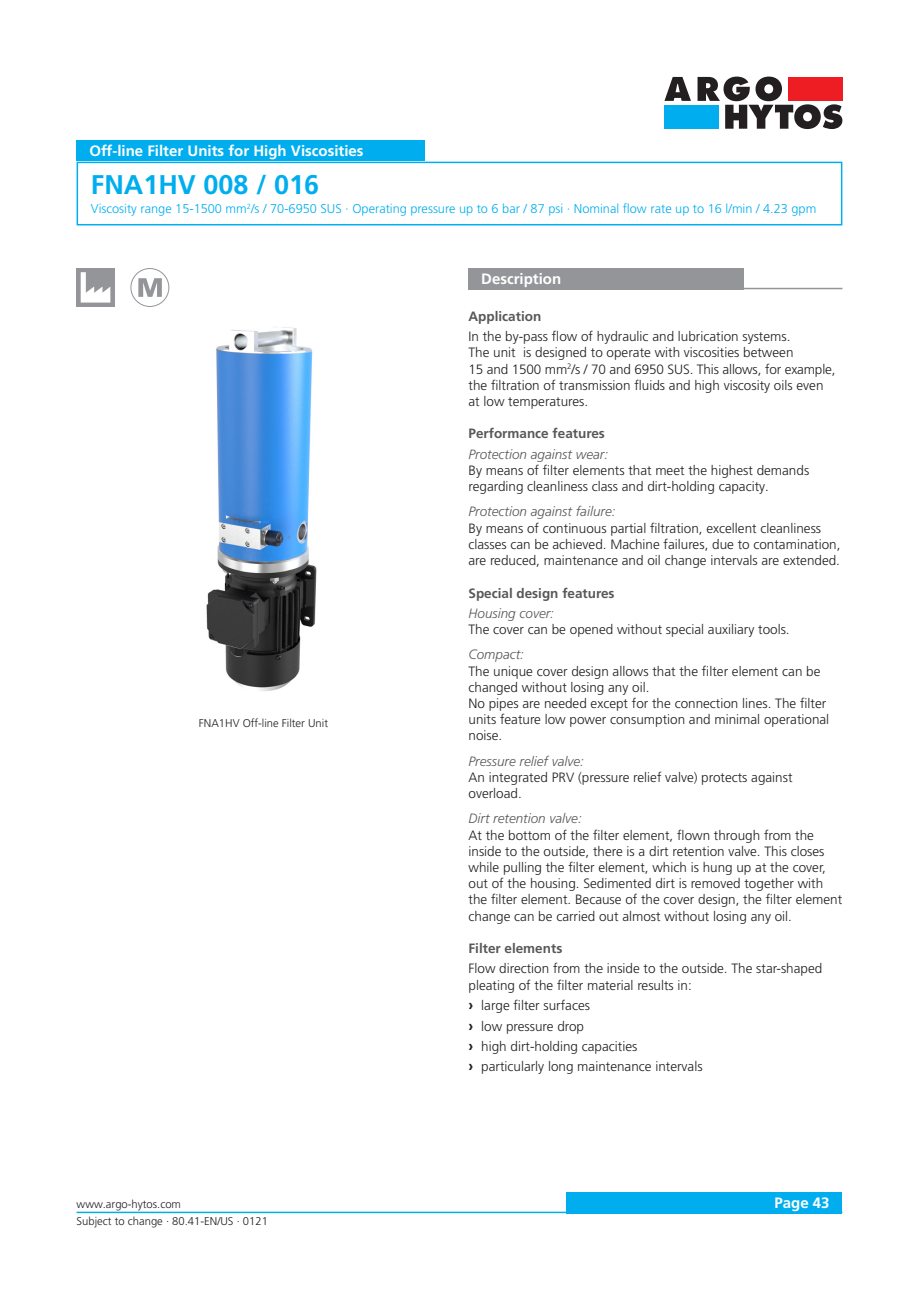
<style>
.page{position:relative;width:919px;height:1289px;background:#fff}
.page>*{position:absolute;margin:0;border:0;box-sizing:border-box;transform-origin:0 0}
._01_Headline_blue{font:700 27px "Frutiger LT Pro";color:#00aeef}
._04_Headline_white{font:700 15px "Frutiger LT Pro";color:#fff}
._06_Copytext{font:300 13.5px/16.2px "Frutiger LT Pro";color:#231f20}
._10_Subline_Italic{font:italic 300 13.5px "Frutiger LT";color:#57585a}
._05_Subline_Copytext{font:700 13.5px "Frutiger LT Pro";color:#57585a}
._03_HeadlineCopytext{font:300 12.75px "Frutiger LT Pro";color:#00aeef}
.t1{font:300 11.25px "Frutiger LT Pro";color:#231f20}
._08_Legend{font:300 11.25px "Frutiger LT";color:#231f20}
.s1{font-family:"Frutiger LT Pro"}
.s2{font-family:"Frutiger LT";font-weight:700;font-size:15px}
</style>
<div class="page">
<div style="left:566px;top:1191px;width:276px;height:22px;background:#00aeef"></div>
<hr style="left:77px;top:1211px;width:765px;height:2px;background:#00aeef">
<svg style="left:664px;top:77px;width:27px;height:24px"></svg>
<div style="left:664px;top:105px;width:55px;height:24px;background:#00aeef"></div>
<svg style="left:697px;top:77px;width:145px;height:52px"></svg>
<div style="left:77px;top:162px;width:765px;height:63px;border:2px solid #00aeef"></div>
<div style="left:77px;top:140px;width:347px;height:21px;background:#00aeef"></div>
<div style="left:468px;top:268px;width:276px;height:21px;background:#939598"></div>
<hr style="left:468px;top:288px;width:374px;height:1px;background:#939598">
<svg style="left:77px;top:268px;width:38px;height:38px"></svg>
<svg style="left:81px;top:272px;width:29px;height:30px"></svg>
<div style="left:130px;top:268px;width:39px;height:39px;border:1px solid #939598;border-radius:50%"></div>
<svg style="left:138px;top:278px;width:24px;height:19px"></svg>
<img style="left:206px;top:327px;width:111px;height:364px">
<p class="_04_Headline_white" style="left:89px;top:142px;width:276px">Off-line Filter Units for High Viscosities</p>
<p class="_01_Headline_blue" style="left:91px;top:169px;width:230px">FNA1HV 008 / 016</p>
<p class="_03_HeadlineCopytext" style="left:91px;top:202px;width:727px">Viscosity range 15-1500 mm<sup>2</sup>/s / 70-6950 SUS · Operating pressure up to 6 bar / 87 psi · Nominal flow rate up to 16 l/min / 4.23 gpm</p>
<p class="_08_Legend" style="left:199px;top:717px;width:131px"><span class="s1">FNA1HV</span> Off-line Filter Unit</p>
<p class="_04_Headline_white" style="left:481px;top:270px;width:81px">Description</p>
<p class="_05_Subline_Copytext" style="left:468px;top:308px;width:74px">Application</p>
<p class="_06_Copytext" style="left:468px;top:328px;width:368px">In the by-pass flow of hydraulic and lubrication systems.<br>The unit is designed to operate with viscosities between<br>15 and 1500 mm<sup>2</sup>/s / 70 and 6950 SUS. This allows, for example, the filtration of transmission fluids and high viscosity oils even at low temperatures.</p>
<p class="_05_Subline_Copytext" style="left:468px;top:426px;width:138px">Performance features</p>
<p class="_10_Subline_Italic" style="left:468px;top:446px;width:141px">Protection against wear:</p>
<p class="_06_Copytext" style="left:468px;top:462px;width:342px">By means of filter elements that meet the highest demands regarding cleanliness class and dirt-holding capacity.</p>
<p class="_10_Subline_Italic" style="left:468px;top:504px;width:149px">Protection against failure:</p>
<p class="_06_Copytext" style="left:468px;top:520px;width:373px">By means of continuous partial filtration, excellent cleanliness classes can be achieved. Machine failures, due to contamination, are reduced, maintenance and oil change intervals are extended.</p>
<p class="_05_Subline_Copytext" style="left:468px;top:585px;width:148px">Special design features</p>
<p class="_10_Subline_Italic" style="left:468px;top:605px;width:87px">Housing cover:</p>
<p class="_06_Copytext" style="left:468px;top:621px;width:323px">The cover can be opened without special auxiliary tools.</p>
<p class="_10_Subline_Italic" style="left:468px;top:647px;width:57px">Compact:</p>
<p class="_06_Copytext" style="left:468px;top:663px;width:353px">The unique cover design allows that the filter element can be changed without losing any oil.</p>
<p class="_06_Copytext" style="left:468px;top:695px;width:362px">No pipes are needed except for the connection lines. The filter units feature low power consumption and minimal operational noise.</p>
<p class="_10_Subline_Italic" style="left:468px;top:753px;width:117px">Pressure relief valve:</p>
<p class="_06_Copytext" style="left:468px;top:769px;width:325px">An integrated PRV (pressure relief valve) protects against overload.</p>
<p class="_10_Subline_Italic" style="left:468px;top:810px;width:115px">Dirt retention valve:</p>
<p class="_06_Copytext" style="left:468px;top:826px;width:375px">At the bottom of the filter element, flown through from the inside to the outside, there is a dirt retention valve. This closes while pulling the filter element, which is hung up at the cover, out of the housing. Sedimented dirt is removed together with the filter element. Because of the cover design, the filter element change can be carried out almost without losing any oil.</p>
<p class="_05_Subline_Copytext" style="left:468px;top:940px;width:95px">Filter elements</p>
<p class="_06_Copytext" style="left:468px;top:960px;width:355px">Flow direction from the inside to the outside. The star-shaped pleating of the filter material results in:</p>
<p class="_06_Copytext" style="left:468px;top:997px;width:123px"><span class="s2">›</span> large filter surfaces</p>
<p class="_06_Copytext" style="left:468px;top:1017px;width:117px"><span class="s2">›</span> low pressure drop</p>
<p class="_06_Copytext" style="left:468px;top:1038px;width:170px"><span class="s2">›</span> high dirt-holding capacities</p>
<p class="_06_Copytext" style="left:468px;top:1058px;width:235px"><span class="s2">›</span> particularly long maintenance intervals</p>
<p class="t1" style="left:77px;top:1197px;width:106px">www.argo-hytos.com</p>
<p class="_04_Headline_white" style="left:774px;top:1194px;width:57px">Page 43</p>
<p class="t1" style="left:77px;top:1214px;width:193px">Subject to change · 80.41-EN/US · 0121</p>
</div>
